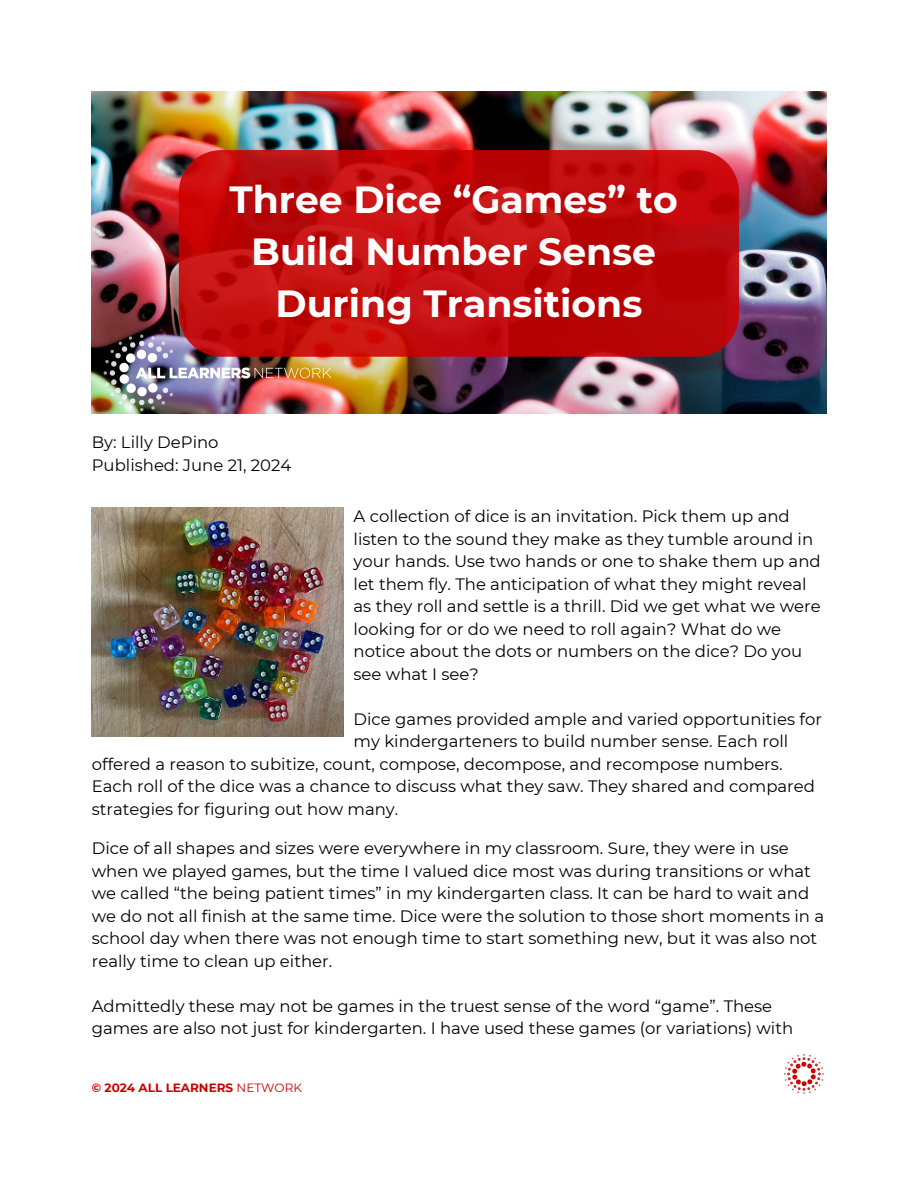
<style>
.page{position:relative;width:918px;height:1188px;background:#fff}
.page>*{position:absolute;margin:0;border:0;box-sizing:border-box;transform-origin:0 0}
.t1{font:700 37.8px/51.8px "Montserrat";color:#fff;text-align:center}
.t2{font:16.5px/22.5px "Montserrat";color:#000}
.t3{font:700 12px "Montserrat";color:#c00}
.s1{font-weight:400}
</style>
<div class="page">
<img style="left:92px;top:92px;width:734px;height:322px">
<svg style="left:179px;top:150px;width:560px;height:207px;background:#bf0b0d"></svg>
<img style="left:784px;top:1054px;width:40px;height:40px">
<img style="left:92px;top:330px;width:252px;height:84px">
<img style="left:92px;top:507px;width:252px;height:230px">
<h2 class="t1" style="left:229px;top:174px;width:450px">Three Dice “Games” to<br>Build Number Sense<br>During Transitions</h2>
<p class="t2" style="left:92px;top:431px;width:201px">By: Lilly DePino<br>Published: June 21, 2024</p>
<h2 class="t2" style="left:354px;top:505px;width:469px">A collection of dice is an invitation. Pick them up and listen to the sound they make as they tumble around in your hands. Use two hands or one to shake them up and let them fly. The anticipation of what they might reveal as they roll and settle is a thrill. Did we get what we were looking for or do we need to roll again? What do we notice about the dots or numbers on the dice? Do you see what I see?</h2>
<h2 class="t2" style="left:354px;top:708px;width:470px">Dice games provided ample and varied opportunities for my kindergarteners to build number sense. Each roll</h2>
<h2 class="t2" style="left:92px;top:753px;width:725px">offered a reason to subitize, count, compose, decompose, and recompose numbers.<br>Each roll of the dice was a chance to discuss what they saw. They shared and compared strategies for figuring out how many.</h2>
<p class="t2" style="left:92px;top:837px;width:734px">Dice of all shapes and sizes were everywhere in my classroom. Sure, they were in use when we played games, but the time I valued dice most was during transitions or what we called “the being patient times” in my kindergarten class. It can be hard to wait and we do not all finish at the same time. Dice were the solution to those short moments in a school day when there was not enough time to start something new, but it was also not really time to clean up either.</p>
<p class="t2" style="left:92px;top:995px;width:703px">Admittedly these may not be games in the truest sense of the word “game”. These games are also not just for kindergarten. I have used these games (or variations) with</p>
<h2 class="t3" style="left:92px;top:1081px;width:212px">© 2024 ALL LEARNERS <span class="s1">NETWORK</span></h2>
</div>
